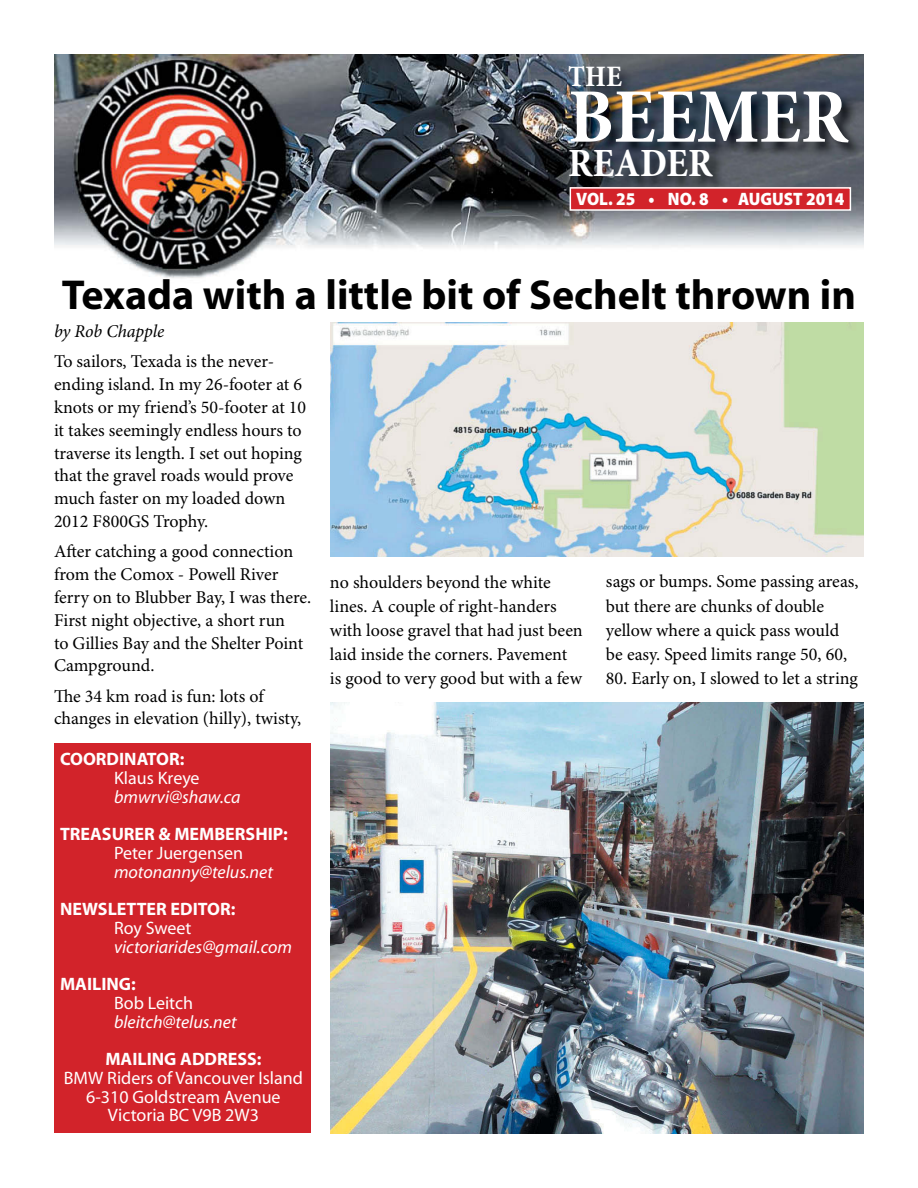
<style>
.page{position:relative;width:918px;height:1188px;background:#fff}
.page>*{position:absolute;margin:0;border:0;box-sizing:border-box;transform-origin:0 0}
.t1{font:700 condensed 78px "Minion Pro";color:#fff}
.t2{font:700 42px "Myriad";color:#000}
.t3{font:700 condensed 40.5px "Minion Pro";color:#fff}
.t4{font:700 condensed 30px "Minion Pro";color:#fff}
.t5{font:18px/22.8px "Minion Pro";letter-spacing:-.005em;color:#000}
.t6{font:18px/18.8px "Myriad";color:#fff;text-align:center}
.t7{font:700 18px "Myriad";color:#fff}
.t8{font:italic 18px "Myriad";color:#fff}
.t9{font:900 18px "Myriad Pro";color:#fff;scale:.93 1}
.t10{font:italic 18px "Minion Pro";letter-spacing:-.01em;color:#000}
</style>
<div class="page">
<img style="left:54px;top:54px;width:810px;height:225px">
<img style="left:568px;top:65px;width:296px;height:129px">
<div style="left:570px;top:188px;width:280px;height:22px;background:#d2232a"></div>
<div style="left:570px;top:187px;width:281px;height:24px;border:2px solid #fff"></div>
<div style="left:55px;top:743px;width:256px;height:390px;background:#d2232a"></div>
<img style="left:331px;top:702px;width:533px;height:432px">
<img style="left:330px;top:322px;width:534px;height:234px">
<h3 class="t4" style="left:568px;top:56px;width:55px">THE</h3>
<h1 class="t1" style="left:568px;top:63px;width:282px">BEEMER</h1>
<h3 class="t3" style="left:568px;top:135px;width:146px">READER</h3>
<p class="t9" style="left:576px;top:188px;width:290px">VOL. 25 • NO. 8 • AUGUST 2014</p>
<h2 class="t2" style="left:62px;top:273px;width:796px">Texada with a little bit of Sechelt thrown in</h2>
<p class="t10" style="left:54px;top:321px;width:112px">by Rob Chapple</p>
<p class="t5" style="left:54px;top:351px;width:254px">To sailors, Texada is the never&shy;ending island. In my 26-footer at 6 knots or my friend’s 50-footer at 10 it takes seemingly endless hours to traverse its length. I set out hoping that the gravel roads would prove much faster on my loaded down<br>2012 F800GS Trophy.</p>
<p class="t5" style="left:54px;top:541px;width:259px">After catching a good connection from the Comox - Powell River ferry on to Blubber Bay, I was there.<br>First night objective, a short run<br>to Gillies Bay and the Shelter Point<br>Campground.</p>
<p class="t5" style="left:54px;top:685px;width:249px">The 34 km road is fun: lots of changes in elevation (hilly), twisty,</p>
<p class="t7" style="left:60px;top:750px;width:126px">COORDINATOR:</p>
<p class="t6" style="left:114px;top:769px;width:87px">Klaus Kreye</p>
<p class="t8" style="left:114px;top:788px;width:128px">bmwrvi@shaw.ca</p>
<p class="t7" style="left:60px;top:825px;width:229px">TREASURER &amp; MEMBERSHIP:</p>
<p class="t6" style="left:114px;top:844px;width:131px">Peter Juergensen</p>
<p class="t8" style="left:114px;top:863px;width:161px">motonanny@telus.net</p>
<p class="t7" style="left:60px;top:900px;width:177px">NEWSLETTER EDITOR:</p>
<p class="t6" style="left:114px;top:919px;width:79px">Roy Sweet</p>
<p class="t8" style="left:114px;top:938px;width:180px">victoriarides@gmail.com</p>
<p class="t7" style="left:60px;top:975px;width:77px">MAILING:</p>
<p class="t6" style="left:114px;top:994px;width:81px">Bob Leitch</p>
<p class="t8" style="left:114px;top:1013px;width:124px">bleitch@telus.net</p>
<p class="t7" style="left:105px;top:1050px;width:158px">MAILING ADDRESS:</p>
<p class="t6" style="left:64px;top:1069px;width:241px">BMW Riders of Vancouver Island<br>6-310 Goldstream Avenue<br>Victoria BC V9B 2W3</p>
<p class="t5" style="left:330px;top:570px;width:254px;line-height:24.2px">no shoulders beyond the white lines. A couple of right-handers with loose gravel that had just been laid inside the corners. Pavement is good to very good but with a few</p>
<p class="t5" style="left:606px;top:570px;width:254px;line-height:24.2px">sags or bumps. Some passing areas, but there are chunks of double yellow where a quick pass would be easy. Speed limits range 50, 60,</p>
<p class="t5" style="left:606px;top:668px;width:253px">80. Early on, I slowed to let a string</p>
</div>
